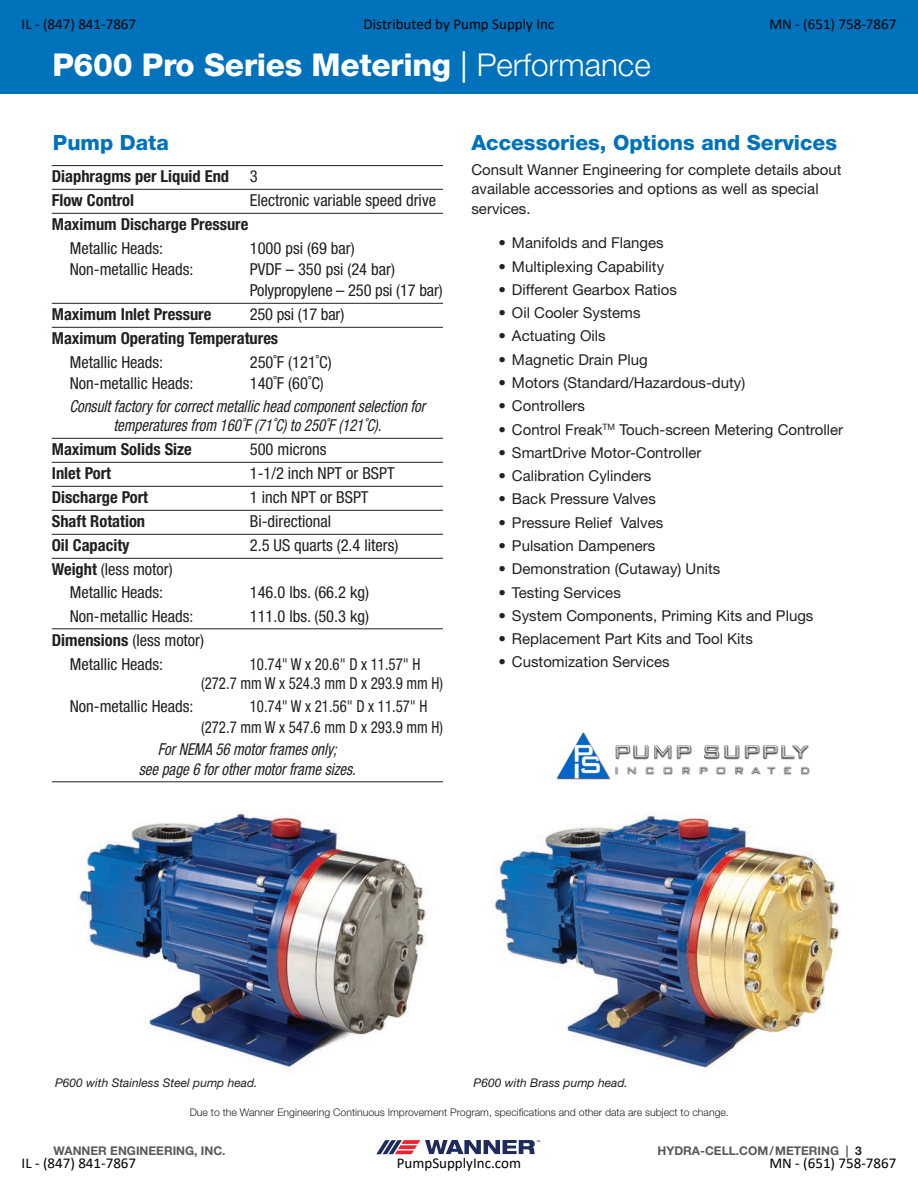
<style>
.page{position:relative;width:918px;height:1188px;background:#fff}
.page>*{position:absolute;margin:0;border:0;box-sizing:border-box;transform-origin:0 0}
.t1{font:800 31.5px "Helvetica Neue LT Std";letter-spacing:-.01em;color:#fff}
.t2{font:800 21px "Helvetica Neue LT Std";color:#0072bc}
.t3{font:condensed 16.5px/21px "Helvetica Neue LT Std";color:#231f20}
.t4{font:700 condensed 16.5px/24px "Helvetica Neue LT Std";color:#231f20}
.t5{font:italic condensed 16.5px/19.5px "Helvetica Neue LT Std";color:#231f20;text-align:center;scale:.9 1}
.t6{font:condensed 16.5px/19.5px "Helvetica Neue LT Std";color:#231f20;scale:.9 1}
.t7{font:15px/19.5px "Helvetica Neue LT Std";color:#231f20}
.t8{font:15px "Calibri";color:#000}
.t9{font:italic 12px "Helvetica Neue LT Std";color:#231f20}
.t10{font:700 12px "Helvetica Neue LT Std";color:#57585a}
.t11{font:300 10.5px "Helvetica Neue LT Std";color:#231f20}
.s1{font-weight:400}
.s2{font-weight:300}
.s3{font-weight:700}
.s4{color:#231f20}
</style>
<div class="page">
<img style="left:492px;top:812px;width:348px;height:259px">
<img style="left:79px;top:811px;width:348px;height:258px">
<hr style="left:52px;top:165px;width:391px;height:1px;background:#231f20">
<hr style="left:52px;top:189px;width:391px;height:1px;background:#231f20">
<hr style="left:52px;top:213px;width:391px;height:1px;background:#231f20">
<hr style="left:52px;top:303px;width:391px;height:1px;background:#231f20">
<hr style="left:52px;top:327px;width:391px;height:1px;background:#231f20">
<hr style="left:52px;top:438px;width:391px;height:1px;background:#231f20">
<hr style="left:52px;top:462px;width:391px;height:1px;background:#231f20">
<hr style="left:52px;top:486px;width:391px;height:1px;background:#231f20">
<hr style="left:52px;top:510px;width:391px;height:1px;background:#231f20">
<hr style="left:52px;top:534px;width:391px;height:1px;background:#231f20">
<hr style="left:52px;top:558px;width:391px;height:1px;background:#231f20">
<hr style="left:52px;top:628px;width:391px;height:1px;background:#231f20">
<hr style="left:52px;top:781px;width:391px;height:1px;background:#231f20">
<div style="left:0;top:0;width:918px;height:94px;background:#0072bc"></div>
<svg style="left:376px;top:1140px;width:164px;height:14px"></svg>
<img style="left:557px;top:733px;width:252px;height:47px">
<p class="t8" style="left:22px;top:13px;width:116px">IL - (847) 841-7867</p>
<p class="t8" style="left:364px;top:13px;width:192px">Distributed by Pump Supply Inc</p>
<p class="t8" style="left:769px;top:13px;width:128px">MN - (651) 758-7867</p>
<h1 class="t1" style="left:52px;top:46px;width:600px">P600 Pro Series Metering <span class="s1">|</span> <span class="s2">Performance</span></h1>
<h2 class="t2" style="left:53px;top:130px;width:117px">Pump Data</h2>
<h2 class="t2" style="left:471px;top:130px;width:367px">Accessories, Options and Services</h2>
<p class="t7" style="left:471px;top:160px;width:372px">Consult Wanner Engineering for complete details about available accessories and options as well as special services.</p>
<p class="t7" style="left:498px;top:233px;width:167px">• Manifolds and Flanges</p>
<p class="t7" style="left:498px;top:256px;width:167px">• Multiplexing Capability</p>
<p class="t7" style="left:498px;top:280px;width:180px">• Different Gearbox Ratios</p>
<p class="t7" style="left:498px;top:303px;width:144px">• Oil Cooler Systems</p>
<p class="t7" style="left:498px;top:326px;width:109px">• Actuating Oils</p>
<p class="t7" style="left:498px;top:349px;width:151px">• Magnetic Drain Plug</p>
<p class="t7" style="left:498px;top:373px;width:248px">• Motors (Standard/Hazardous-duty)</p>
<p class="t7" style="left:498px;top:396px;width:88px">• Controllers</p>
<p class="t7" style="left:498px;top:419px;width:346px">• Control Freak<sup>TM</sup> Touch-screen Metering Controller</p>
<p class="t7" style="left:498px;top:443px;width:204px">• SmartDrive Motor-Controller</p>
<p class="t7" style="left:498px;top:466px;width:154px">• Calibration Cylinders</p>
<p class="t7" style="left:498px;top:489px;width:159px">• Back Pressure Valves</p>
<p class="t7" style="left:498px;top:512px;width:166px">• Pressure Relief Valves</p>
<p class="t7" style="left:498px;top:536px;width:158px">• Pulsation Dampeners</p>
<p class="t7" style="left:498px;top:559px;width:223px">• Demonstration (Cutaway) Units</p>
<p class="t7" style="left:498px;top:582px;width:124px">• Testing Services</p>
<p class="t7" style="left:498px;top:606px;width:316px">• System Components, Priming Kits and Plugs</p>
<p class="t7" style="left:498px;top:629px;width:256px">• Replacement Part Kits and Tool Kits</p>
<p class="t7" style="left:498px;top:652px;width:173px">• Customization Services</p>
<p class="t4" style="left:52px;top:164px;width:207px">Diaphragms per Liquid End <span class="s1">3<br></span>Flow Control</p>
<p class="t3" style="left:250px;top:190px;width:188px">Electronic variable speed drive</p>
<p class="t4" style="left:52px;top:212px;width:198px">Maximum Discharge Pressure</p>
<p class="t3" style="left:70px;top:238px;width:95px">Metallic Heads:</p>
<p class="t3" style="left:250px;top:238px;width:106px">1000 psi (69 bar)</p>
<p class="t3" style="left:70px;top:259px;width:125px">Non-metallic Heads:</p>
<p class="t3" style="left:250px;top:259px;width:194px">PVDF – 350 psi (24 bar)<br>Polypropylene – 250 psi (17 bar)</p>
<p class="t4" style="left:52px;top:302px;width:161px">Maximum Inlet Pressure</p>
<p class="t3" style="left:250px;top:304px;width:96px">250 psi (17 bar)</p>
<p class="t4" style="left:52px;top:326px;width:228px">Maximum Operating Temperatures</p>
<p class="t3" style="left:70px;top:352px;width:95px">Metallic Heads:</p>
<p class="t3" style="left:250px;top:352px;width:84px">250˚F (121˚C)</p>
<p class="t3" style="left:70px;top:373px;width:125px">Non-metallic Heads:</p>
<p class="t3" style="left:250px;top:373px;width:76px">140˚F (60˚C)</p>
<p class="t5" style="left:69px;top:396px;width:401px">Consultfactoryforcorrectmetallicheadcomponentselectionfor temperaturesfrom 160˚F(71˚C) to250˚F(121˚C) .</p>
<p class="t4" style="left:52px;top:437px;width:142px">Maximum Solids Size</p>
<p class="t3" style="left:250px;top:439px;width:78px">500 microns</p>
<p class="t4" style="left:52px;top:461px;width:61px">Inlet Port</p>
<p class="t3" style="left:250px;top:463px;width:147px">1-1/2 inch NPT or BSPT</p>
<p class="t4" style="left:52px;top:485px;width:98px">Discharge Port</p>
<p class="t3" style="left:250px;top:487px;width:120px">1 inch NPT or BSPT</p>
<p class="t4" style="left:52px;top:509px;width:95px">Shaft Rotation</p>
<p class="t3" style="left:250px;top:511px;width:83px">Bi-directional</p>
<p class="t4" style="left:52px;top:533px;width:79px">Oil Capacity</p>
<p class="t3" style="left:250px;top:535px;width:150px">2.5 US quarts (2.4 liters)</p>
<p class="t3" style="left:52px;top:558px;width:122px;line-height:22.5px;text-align:center"><span class="s3">Weight</span> (less motor)<br>Metallic Heads:</p>
<p class="t3" style="left:250px;top:581px;width:121px">146.0 lbs. (66.2 kg)</p>
<p class="t3" style="left:70px;top:605px;width:125px">Non-metallic Heads:</p>
<p class="t3" style="left:250px;top:605px;width:121px">111.0 lbs. (50.3 kg)</p>
<p class="t3" style="left:70px;top:628px;width:136px;line-height:24px;text-indent:-18px"><span class="s3">Dimensions</span> (less motor)<br>Metallic Heads:</p>
<p class="t6" style="left:201px;top:654px;width:270px;text-indent:49px">10.74" W x 20.6" D x 11.57" H (272.7 mm W x 524.3 mm D x 293.9 mm H)</p>
<p class="t3" style="left:70px;top:695px;width:125px">Non-metallic Heads:</p>
<p class="t6" style="left:201px;top:695px;width:270px;line-height:21px;text-indent:49px">10.74" W x 21.56" D x 11.57" H (272.7 mm W x 547.6 mm D x 293.9 mm H)</p>
<p class="t5" style="left:139px;top:739px;width:247px">ForNEMA56motorframesonly; seepage6forothermotorframesizes.</p>
<p class="t9" style="left:55px;top:1076px;width:204px">P600 with Stainless Steel pump head.</p>
<p class="t9" style="left:474px;top:1076px;width:156px">P600 with Brass pump head.</p>
<p class="t11" style="left:190px;top:1106px;width:541px">Due to the Wanner Engineering Continuous Improvement Program, specifications and other data are subject to change.</p>
<p class="t10" style="left:53px;top:1144px;width:174px">WANNER ENGINEERING, INC.</p>
<p class="t10" style="left:657px;top:1144px;width:206px">HYDRA-CELL.COM/METERING | <span class="s4">3</span></p>
<p class="t8" style="left:22px;top:1153px;width:116px">IL - (847) 841-7867</p>
<p class="t8" style="left:397px;top:1153px;width:126px">PumpSupplyInc.com</p>
<p class="t8" style="left:769px;top:1153px;width:128px">MN - (651) 758-7867</p>
</div>
